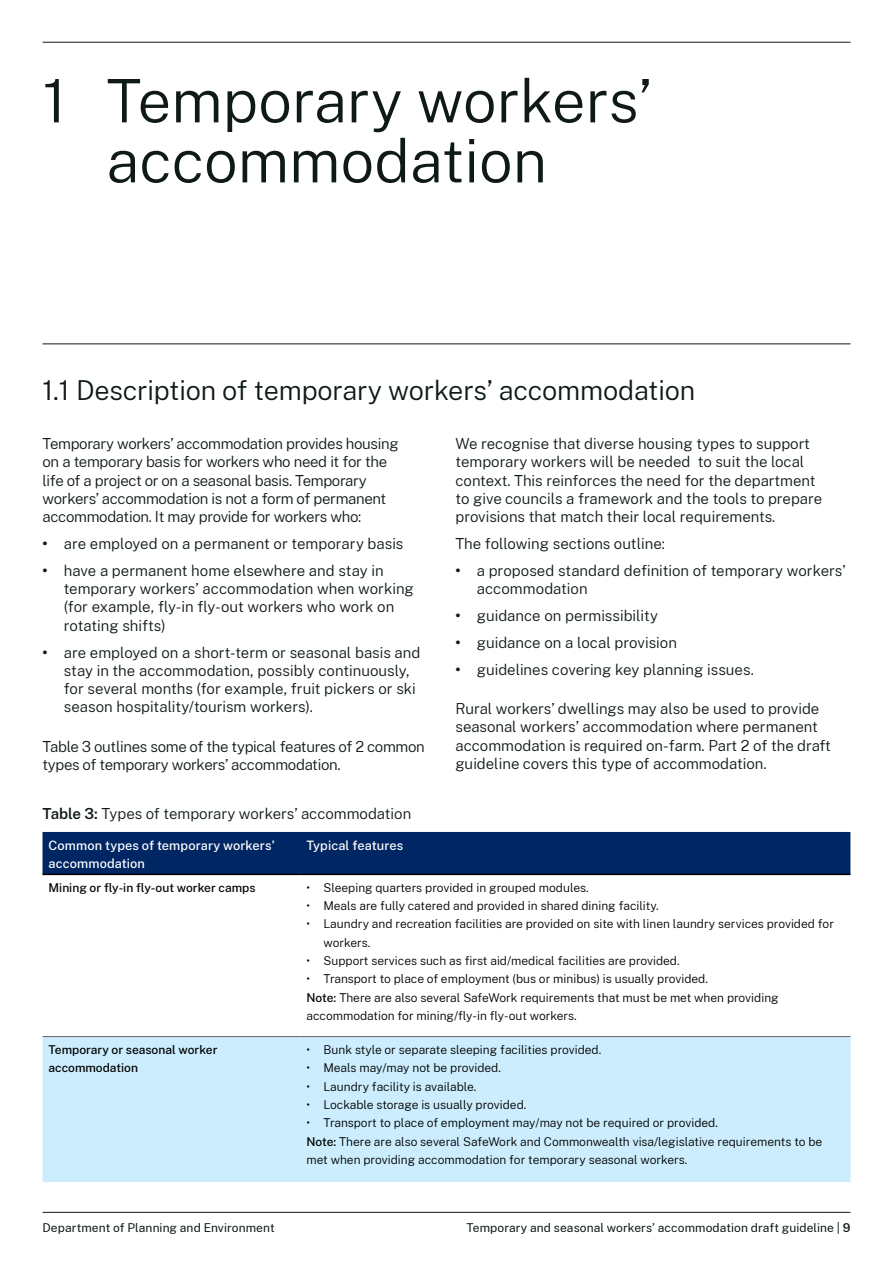
<style>
.page{position:relative;width:893px;height:1263px;background:#fff}
.page>*{position:absolute;margin:0;border:0;box-sizing:border-box;transform-origin:0 0}
.Heading_1__H1{font:300 60px/60px "Public Sans";color:#0f1a18}
.Heading_2__H2{font:300 27px "Public Sans";letter-spacing:-.005em;color:#0f1a18}
.Body{font:300 15px/18.3px "Public Sans";letter-spacing:-.01em;color:#0f1a18}
.Level_1_bullet{font:300 15px/18.3px "Public Sans";color:#0f1a18}
.Table_Column_Heading{font:500 12.75px/18.3px "Public Sans";letter-spacing:.01em;color:#fff}
.Table_Body_Copy{font:300 12px/18.3px "Public Sans";color:#000}
.t1{font:12px "Public Sans";letter-spacing:.01em;color:#0f1a18}
.Table_Body_Copy-2{font:500 12px/18.3px "Public Sans";color:#000}
.s1{font-weight:700}
.s2{font-weight:600}
.s3{font-weight:500}
</style>
<div class="page">
<hr style="left:43px;top:42px;width:807px;height:1px;background:#0f1a18">
<hr style="left:43px;top:344px;width:807px;height:1px;background:#0f1a18">
<div style="left:43px;top:832px;width:807px;height:42px;background:#002664"></div>
<div style="left:43px;top:1037px;width:807px;height:145px;background:#cbedfd"></div>
<hr style="left:43px;top:874px;width:257px;height:1px;background:#000">
<hr style="left:300px;top:874px;width:550px;height:1px;background:#000">
<hr style="left:43px;top:1036px;width:257px;height:1px;background:#636466">
<hr style="left:300px;top:1036px;width:550px;height:1px;background:#636466">
<hr style="left:43px;top:1212px;width:807px;height:1px;background:#0f1a18">
<h1 class="Heading_1__H1" style="left:106px;top:68px;width:547px;text-indent:-64px">1 Temporary workers’ accommodation</h1>
<h2 class="Heading_2__H2" style="left:43px;top:371px;width:654px">1.1 Description of temporary workers’ accommodation</h2>
<p class="Body" style="left:43px;top:434px;width:358px">Temporary workers’ accommodation provides housing on a temporary basis for workers who need it for the life of a project or on a seasonal basis. Temporary workers’ accommodation is not a form of permanent accommodation. It may provide for workers who:</p>
<p class="Level_1_bullet" style="left:43px;top:534px;width:362px"><span class="s1">•</span> are employed on a permanent or temporary basis</p>
<p class="Level_1_bullet" style="left:64px;top:561px;width:352px;text-indent:-21px"><span class="s1">•</span> have a permanent home elsewhere and stay in temporary workers’ accommodation when working (for example, fly-in fly-out workers who work on rotating shifts)</p>
<p class="Level_1_bullet" style="left:64px;top:642px;width:358px;text-indent:-21px"><span class="s1">•</span> are employed on a short-term or seasonal basis and stay in the accommodation, possibly continuously, for several months (for example, fruit pickers or ski season hospitality/tourism workers).</p>
<p class="Body" style="left:43px;top:737px;width:384px">Table 3 outlines some of the typical features of 2 common types of temporary workers’ accommodation.</p>
<p class="Body" style="left:455px;top:434px;width:368px">We recognise that diverse housing types to support temporary workers will be needed to suit the local context. This reinforces the need for the department to give councils a framework and the tools to prepare provisions that match their local requirements.</p>
<p class="Body" style="left:455px;top:534px;width:211px">The following sections outline:</p>
<p class="Level_1_bullet" style="left:477px;top:561px;width:371px;text-indent:-21px"><span class="s1">•</span> a proposed standard definition of temporary workers’ accommodation</p>
<p class="Level_1_bullet" style="left:455px;top:606px;width:204px"><span class="s1">•</span> guidance on permissibility</p>
<p class="Level_1_bullet" style="left:455px;top:632px;width:223px"><span class="s1">•</span> guidance on a local provision</p>
<p class="Level_1_bullet" style="left:455px;top:659px;width:300px"><span class="s1">•</span> guidelines covering key planning issues.</p>
<p class="Body" style="left:455px;top:699px;width:377px">Rural workers’ dwellings may also be used to provide seasonal workers’ accommodation where permanent accommodation is required on-farm. Part 2 of the draft guideline covers this type of accommodation.</p>
<p class="Body" style="left:43px;top:804px;width:370px"><span class="s2">Table 3:</span> Types of temporary workers’ accommodation</p>
<p class="Table_Column_Heading" style="left:49px;top:836px;width:228px">Common types of temporary workers’ accommodation</p>
<p class="Table_Column_Heading" style="left:306px;top:836px;width:98px">Typical features</p>
<p class="Table_Body_Copy-2" style="left:49px;top:878px;width:208px">Mining or fly-in fly-out worker camps</p>
<p class="Table_Body_Copy" style="left:306px;top:878px;width:284px">• Sleeping quarters provided in grouped modules.</p>
<p class="Table_Body_Copy" style="left:306px;top:896px;width:354px">• Meals are fully catered and provided in shared dining facility.</p>
<p class="Table_Body_Copy" style="left:323px;top:914px;width:512px;text-indent:-17px">• Laundry and recreation facilities are provided on site with linen laundry services provided for workers.</p>
<p class="Table_Body_Copy" style="left:306px;top:951px;width:375px">• Support services such as first aid/medical facilities are provided.</p>
<p class="Table_Body_Copy" style="left:306px;top:969px;width:403px">• Transport to place of employment (bus or minibus) is usually provided.</p>
<p class="Table_Body_Copy" style="left:306px;top:987px;width:474px"><span class="s3">Note:</span> There are also several SafeWork requirements that must be met when providing accommodation for mining/fly-in fly-out workers.</p>
<p class="Table_Body_Copy-2" style="left:49px;top:1040px;width:170px">Temporary or seasonal worker accommodation</p>
<p class="Table_Body_Copy" style="left:306px;top:1040px;width:296px">• Bunk style or separate sleeping facilities provided.</p>
<p class="Table_Body_Copy" style="left:306px;top:1058px;width:196px">• Meals may/may not be provided.</p>
<p class="Table_Body_Copy" style="left:306px;top:1076px;width:172px">• Laundry facility is available.</p>
<p class="Table_Body_Copy" style="left:306px;top:1095px;width:221px">• Lockable storage is usually provided.</p>
<p class="Table_Body_Copy" style="left:306px;top:1113px;width:413px">• Transport to place of employment may/may not be required or provided.</p>
<p class="Table_Body_Copy" style="left:306px;top:1131px;width:517px"><span class="s3">Note:</span> There are also several SafeWork and Commonwealth visa/legislative requirements to be met when providing accommodation for temporary seasonal workers.</p>
<p class="t1" style="left:43px;top:1219px;width:234px">Department of Planning and Environment</p>
<p class="t1" style="left:466px;top:1219px;width:385px">Temporary and seasonal workers’ accommodation draft guideline | <span class="s2">9</span></p>
</div>
